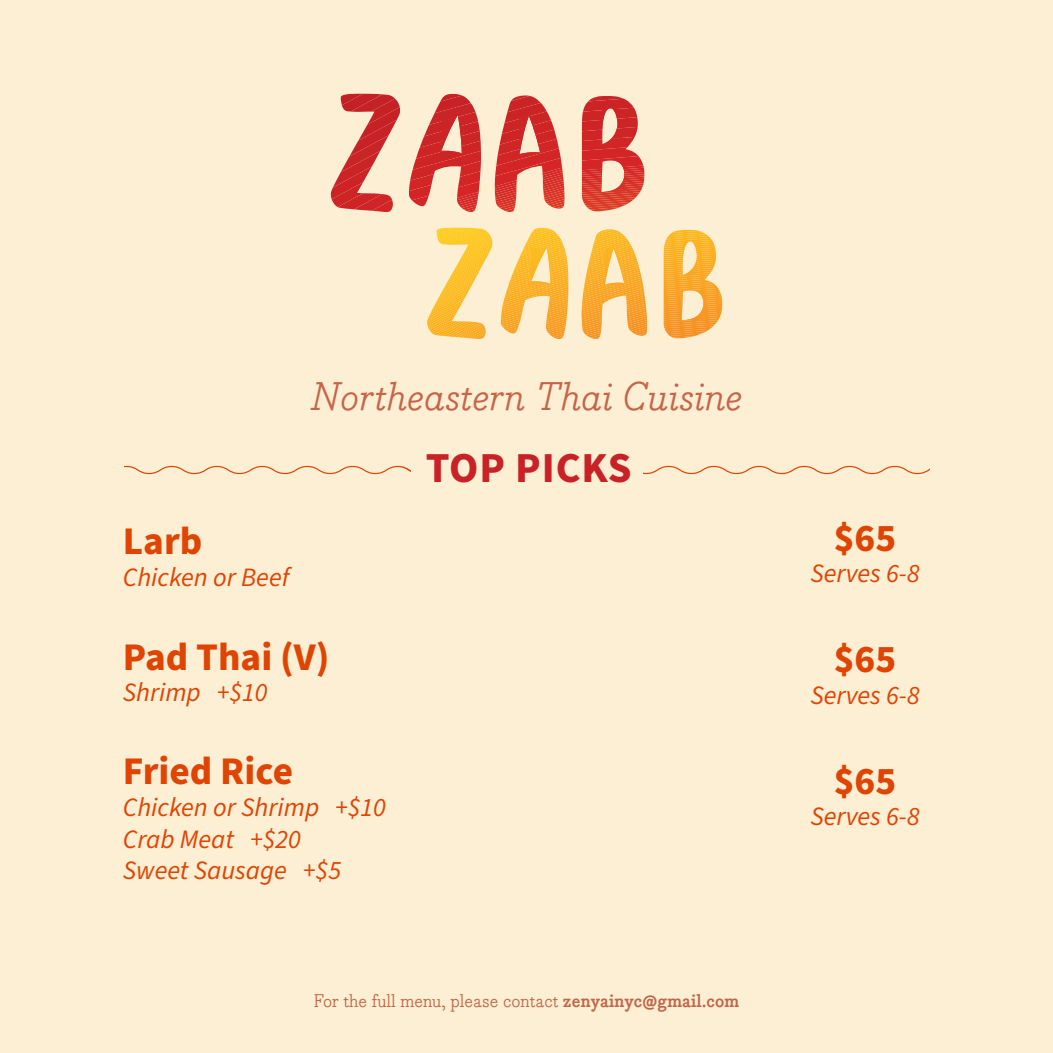
<style>
.page{position:relative;width:1053px;height:1053px;background:#fcefd4}
.page>*{position:absolute;margin:0;border:0;box-sizing:border-box;transform-origin:0 0}
.t1{font:700 42.75px "Source Sans Pro";letter-spacing:.02em;color:#c82226}
.t2{font:700 39.15px "Source Sans Pro";color:#e04403}
.t3{font:italic 39.15px "Bodoni Egyptian Pro";color:#c76447}
.t4{font:italic 26.55px/31.7px "Source Sans Pro";color:#e04403}
.t5{font:18px "Bodoni Egyptian Pro";color:#c16547}
.s1{font-weight:700}
</style>
<div class="page">
<svg style="left:124px;top:466px;width:806px;height:8px"></svg>
<div style="left:411px;top:444px;width:232px;height:63px;background:#fcefd4"></div>
<svg style="left:331px;top:94px;width:69px;height:118px"></svg>
<svg style="left:409px;top:94px;width:72px;height:118px"></svg>
<svg style="left:494px;top:95px;width:71px;height:117px"></svg>
<svg style="left:582px;top:96px;width:63px;height:116px"></svg>
<svg style="left:427px;top:227px;width:66px;height:112px"></svg>
<svg style="left:501px;top:228px;width:68px;height:111px"></svg>
<svg style="left:581px;top:229px;width:66px;height:110px"></svg>
<svg style="left:663px;top:230px;width:60px;height:109px"></svg>
<h2 class="t3" style="left:311px;top:372px;width:433px">Northeastern Thai Cuisine</h2>
<h2 class="t2" style="left:123px;top:515px;width:81px">Larb</h2>
<p class="t4" style="left:123px;top:562px;width:168px">Chicken or Beef</p>
<h2 class="t2" style="left:123px;top:630px;width:208px">Pad Thai (V)</h2>
<p class="t4" style="left:123px;top:678px;width:146px">Shrimp +$10</p>
<h2 class="t2" style="left:123px;top:744px;width:172px">Fried Rice</h2>
<p class="t4" style="left:123px;top:792px;width:265px">Chicken or Shrimp +$10<br>Crab Meat +$20<br>Sweet Sausage +$5</p>
<h1 class="t1" style="left:426px;top:439px;width:208px">TOP PICKS</h1>
<p class="t5" style="left:314px;top:990px;width:427px">For the full menu, please contact <span class="s1">zenyainyc@gmail.com</span></p>
<h2 class="t2" style="left:834px;top:511px;width:64px">$65</h2>
<p class="t4" style="left:810px;top:559px;width:111px">Serves 6-8</p>
<h2 class="t2" style="left:834px;top:632px;width:64px">$65</h2>
<p class="t4" style="left:810px;top:680px;width:111px">Serves 6-8</p>
<h2 class="t2" style="left:834px;top:754px;width:64px">$65</h2>
<p class="t4" style="left:810px;top:802px;width:111px">Serves 6-8</p>
</div>
